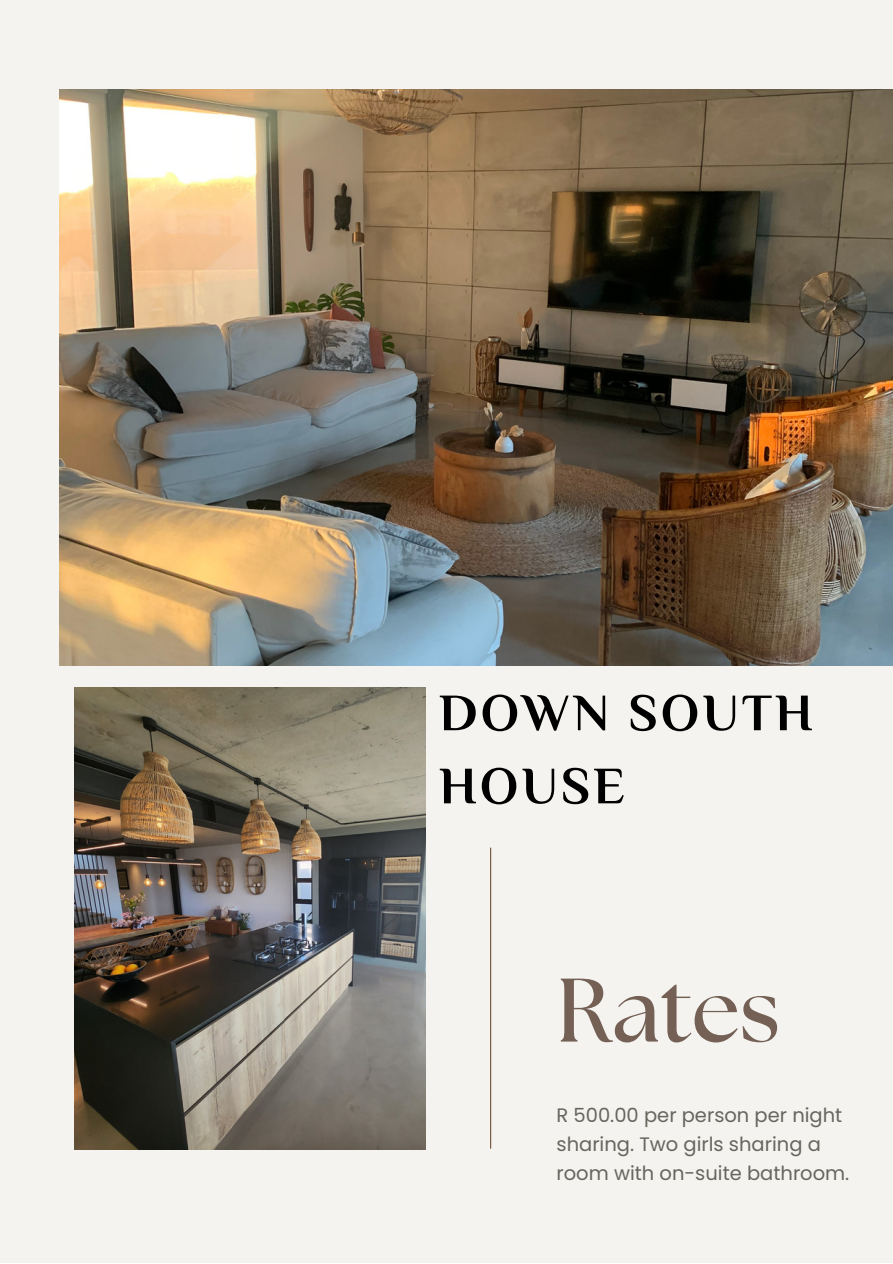
<style>
.page{position:relative;width:893px;height:1264px;background:#fff}
.page>*{position:absolute;margin:0;border:0;box-sizing:border-box;transform-origin:0 0}
.t1{font:700 89.85px "The Seasons";color:#746055}
.t2{font:700 52.5px/73.1px "El Messiri";letter-spacing:.06em;color:#000}
.t3{font:19.5px/29.2px "Poppins";color:#66665f}
</style>
<div class="page">
<div style="left:0;top:0;width:892px;height:1262px;background:#f4f3ef"></div>
<img style="left:59px;top:89px;width:833px;height:576px">
<img style="left:74px;top:687px;width:351px;height:462px">
<hr style="left:490px;top:848px;width:1px;height:300px;background:#765239">
<p class="t2" style="left:439px;top:675px;width:375px">DOWN SOUTH<br>HOUSE</p>
<p class="t1" style="left:556px;top:969px;width:225px">Rates</p>
<p class="t3" style="left:556px;top:1100px;width:294px">R 500.00 per person per night sharing. Two girls sharing a room with on-suite bathroom.</p>
</div>
